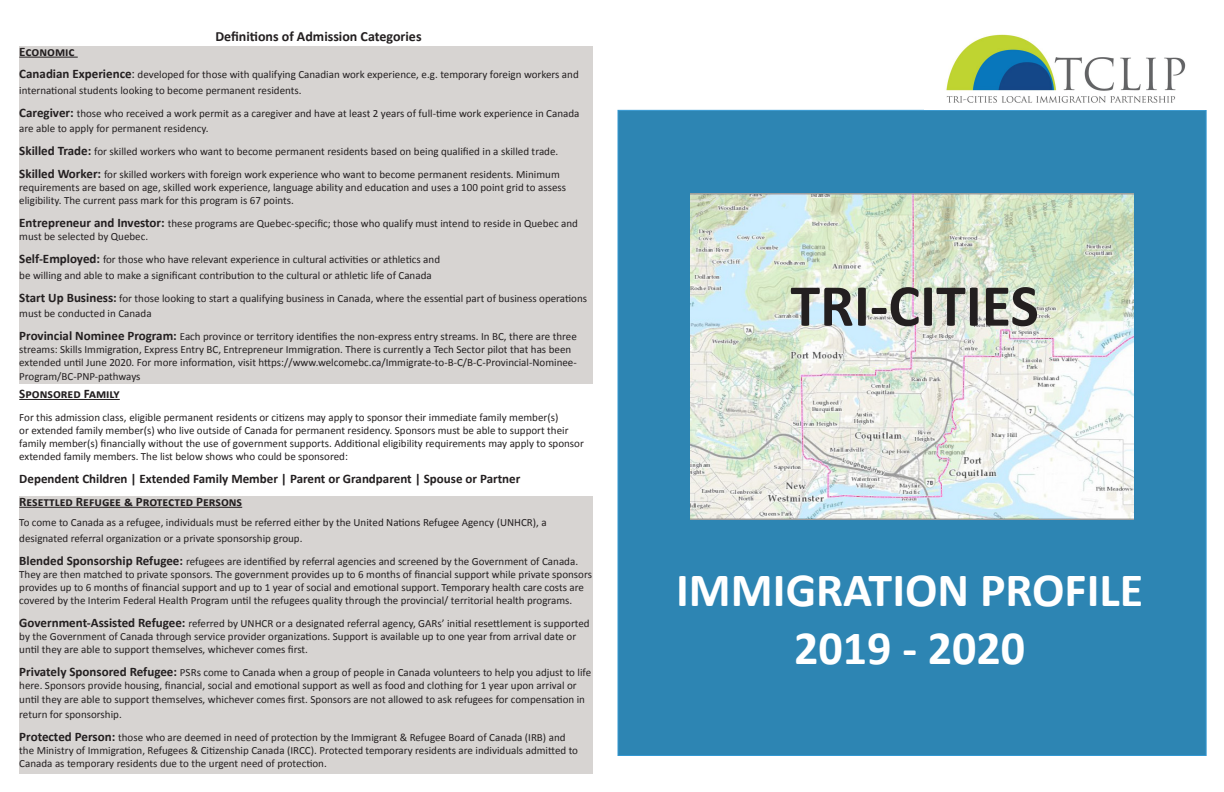
<style>
.page{position:relative;width:1224px;height:792px;background:#fff}
.page>*{position:absolute;margin:0;border:0;box-sizing:border-box;transform-origin:0 0}
.t1{font:700 60px "Calibri";color:#231f20}
.t2{font:700 48px "Calibri";color:#fff}
.t3{font:700 14px "Calibri";color:#231f20}
.t4{font:700 13px "Calibri";color:#231f20}
.t5{font:11px/13.2px "Calibri";color:#231f20}
.s1{font-weight:700;font-size:13px}
.s2{font-size:13px}
</style>
<div class="page">
<div style="left:618px;top:110px;width:589px;height:646px;background:#2d85b3;border:1px solid #3398d2"></div>
<img style="left:690px;top:193px;width:444px;height:326px">
<div style="left:19px;top:46px;width:574px;height:337px;background:#d7d4d2"></div>
<hr style="left:19px;top:57px;width:59px;height:1px;background:#231f20">
<hr style="left:19px;top:399px;width:101px;height:1px;background:#231f20">
<div style="left:19px;top:496px;width:574px;height:278px;background:#d7d4d2"></div>
<hr style="left:19px;top:507px;width:223px;height:1px;background:#231f20">
<img style="left:946px;top:34px;width:240px;height:69px">
<p class="t3" style="left:215px;top:27px;width:208px">Definitions of Admission Categories</p>
<p class="t4" style="left:19px;top:42px;width:57px">Economic</p>
<p class="t5" style="left:19px;top:67px;width:561px;line-height:15.6px"><span class="s1">Canadian Experience</span><span class="s2">:</span> developed for those with qualifying Canadian work experience, e.g. temporary foreign workers and international students looking to become permanent residents.</p>
<p class="t5" style="left:19px;top:105px;width:562px;line-height:15.6px"><span class="s1">Caregiver:</span> those who received a work permit as a caregiver and have at least 2 years of full-time work experience in Canada are able to apply for permanent residency.</p>
<p class="t5" style="left:19px;top:145px;width:541px"><span class="s1">Skilled Trade:</span> for skilled workers who want to become permanent residents based on being qualified in a skilled trade.</p>
<p class="t5" style="left:19px;top:168px;width:548px"><span class="s1">Skilled Worker:</span> for skilled workers with foreign work experience who want to become permanent residents. Minimum requirements are based on age, skilled work experience, language ability and education and uses a 100 point grid to assess eligibility. The current pass mark for this program is 67 points.</p>
<p class="t5" style="left:19px;top:217px;width:560px"><span class="s1">Entrepreneur and Investor:</span> these programs are Quebec-specific; those who qualify must intend to reside in Quebec and must be selected by Quebec.</p>
<p class="t5" style="left:19px;top:253px;width:422px"><span class="s1">Self-Employed:</span> for those who have relevant experience in cultural activities or athletics and</p>
<p class="t5" style="left:19px;top:268px;width:414px">be willing and able to make a significant contribution to the cultural or athletic life of Canada</p>
<p class="t5" style="left:19px;top:290px;width:569px;line-height:15.6px"><span class="s1">Start Up Business:</span> for those looking to start a qualifying business in Canada, where the essential part of business operations must be conducted in Canada</p>
<p class="t5" style="left:19px;top:330px;width:559px"><span class="s1">Provincial Nominee Program:</span> Each province or territory identifies the non-express entry streams. In BC, there are three streams: Skills Immigration, Express Entry BC, Entrepreneur Immigration. There is currently a Tech Sector pilot that has been extended until June 2020. For more information, visit https://www.welcomebc.ca/Immigrate-to-B-C/B-C-Provincial-Nominee-Program/BC-PNP-pathways</p>
<p class="t4" style="left:19px;top:384px;width:102px">Sponsored Family</p>
<p class="t5" style="left:19px;top:410px;width:566px">For this admission class, eligible permanent residents or citizens may apply to sponsor their immediate family member(s)<br>or extended family member(s) who live outside of Canada for permanent residency. Sponsors must be able to support their family member(s) financially without the use of government supports. Additional eligibility requirements may apply to sponsor extended family members. The list below shows who could be sponsored:</p>
<p class="t4" style="left:19px;top:470px;width:503px">Dependent Children | Extended Family Member | Parent or Grandparent | Spouse or Partner</p>
<p class="t4" style="left:19px;top:492px;width:224px">Resettled Refugee &amp; Protected Persons</p>
<p class="t5" style="left:19px;top:514px;width:529px;line-height:15.6px">To come to Canada as a refugee, individuals must be referred either by the United Nations Refugee Agency (UNHCR), a designated referral organization or a private sponsorship group.</p>
<p class="t5" style="left:19px;top:554px;width:574px"><span class="s1">Blended Sponsorship Refugee:</span> refugees are identified by referral agencies and screened by the Government of Canada.<br>They are then matched to private sponsors. The government provides up to 6 months of financial support while private sponsors provides up to 6 months of financial support and up to 1 year of social and emotional support. Temporary health care costs are covered by the Interim Federal Health Program until the refugees quality through the provincial/ territorial health programs.</p>
<p class="t5" style="left:19px;top:616px;width:572px"><span class="s1">Government-Assisted Refugee:</span> referred by UNHCR or a designated referral agency, GARs’ initial resettlement is supported by the Government of Canada through service provider organizations. Support is available up to one year from arrival date or until they are able to support themselves, whichever comes first.</p>
<p class="t5" style="left:19px;top:666px;width:573px"><span class="s1">Privately Sponsored Refugee:</span> PSRs come to Canada when a group of people in Canada volunteers to help you adjust to life here. Sponsors provide housing, financial, social and emotional support as well as food and clothing for 1 year upon arrival or until they are able to support themselves, whichever comes first. Sponsors are not allowed to ask refugees for compensation in</p>
<p class="t5" style="left:19px;top:708px;width:104px">return for sponsorship.</p>
<p class="t5" style="left:19px;top:730px;width:560px"><span class="s1">Protected Person:</span> those who are deemed in need of protection by the Immigrant &amp; Refugee Board of Canada (IRB) and the Ministry of Immigration, Refugees &amp; Citizenship Canada (IRCC). Protected temporary residents are individuals admitted to<br>Canada as temporary residents due to the urgent need of protection.</p>
<p class="t1" style="left:790px;top:263px;width:250px">TRI-CITIES</p>
<p class="t2" style="left:676px;top:556px;width:469px">IMMIGRATION PROFILE</p>
<p class="t2" style="left:794px;top:614px;width:233px">2019 - 2020</p>
</div>
